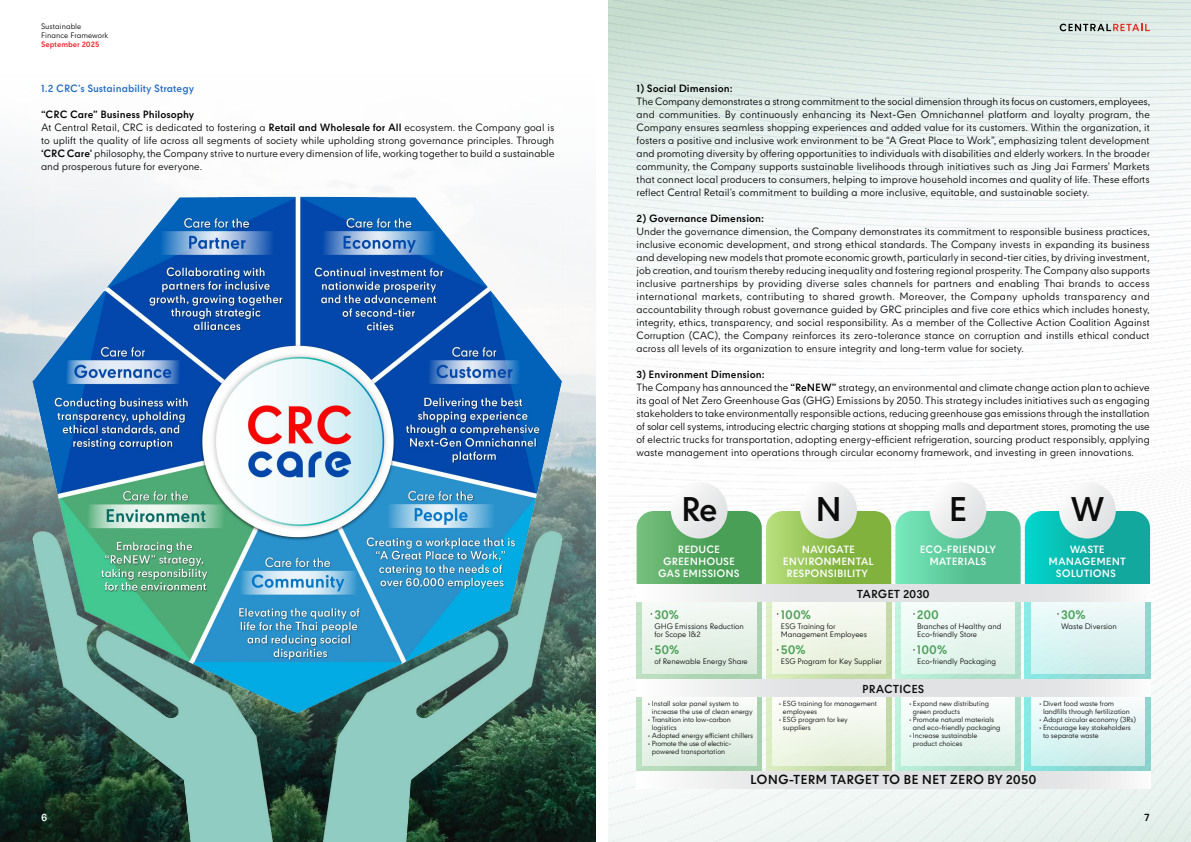
<style>
.page{position:relative;width:1191px;height:842px;background:#fff}
.page>*{position:absolute;margin:0;border:0;box-sizing:border-box;transform-origin:0 0}
.t1{font:700 32.4px "CPN";color:#0c0c0c}
.t2{font:700 12.4px "CPN";color:#0c0c0c}
.t3{font:700 11.9px "CPN";color:#489f55}
.t4{font:700 11px "CPN";color:#0c0c0c}
.t5{font:10px/13px "CPN";color:#000}
.t6{font:700 10px/12px "CPN";color:#fff;text-align:center}
.t7{font:700 10px "CPN";color:#000}
.t8{font:700 10px "CPN";color:#256ec3}
.t9{font:7.6px/8.9px "CPN";letter-spacing:-.01em;color:#0c0c0c}
.t10{font:7.5px/9px "CPN";color:#000}
.t11{font:700 7.5px "CPN";color:#ed1d24}
.t12{font:7px/8px "CPN";letter-spacing:-.01em;color:#0c0c0c}
.s1{font-weight:700}
</style>
<div class="page">
<img style="left:0;top:149px;width:596px;height:660px">
<img style="left:608px;top:0;width:583px;height:842px">
<img style="left:3px;top:192px;width:589px;height:650px">
<svg style="left:636px;top:696px;width:126px;height:75px;background:#b9dbbf"></svg>
<svg style="left:766px;top:696px;width:125px;height:75px;background:#cfe3b6"></svg>
<svg style="left:895px;top:696px;width:125px;height:75px;background:#b5e6d2"></svg>
<svg style="left:1024px;top:696px;width:126px;height:75px;background:#91ded9"></svg>
<svg style="left:901px;top:696px;width:114px;height:69px"></svg>
<svg style="left:1031px;top:696px;width:113px;height:69px"></svg>
<svg style="left:643px;top:696px;width:113px;height:69px"></svg>
<svg style="left:772px;top:696px;width:113px;height:69px"></svg>
<svg style="left:636px;top:602px;width:126px;height:77px;background:#bbdcbf"></svg>
<div style="left:766px;top:586px;width:125px;height:93px;background:linear-gradient(to right,#d9ecbe,#bed59f)"></div>
<div style="left:895px;top:586px;width:125px;height:93px;background:linear-gradient(to right,#bdf0db,#abdac6)"></div>
<svg style="left:1024px;top:602px;width:126px;height:77px;background:#95e0dc"></svg>
<div style="left:901px;top:574px;width:114px;height:99px;background:#e9f7f1"></div>
<svg style="left:1031px;top:602px;width:113px;height:71px;background:#ddf3f2"></svg>
<div style="left:643px;top:574px;width:113px;height:99px;background:linear-gradient(to right,#ebf5ec,#e5f0e7)"></div>
<svg style="left:772px;top:602px;width:113px;height:71px"></svg>
<svg style="left:636px;top:511px;width:514px;height:74px;background:#60be87"></svg>
<div style="left:800px;top:482px;width:57px;height:56px;background:linear-gradient(to right,#f7f7f7,#e1e2e3);border-radius:28px"></div>
<div style="left:929px;top:482px;width:57px;height:56px;background:linear-gradient(to right,#f5f7f6,#e2e2e4);border-radius:28px"></div>
<div style="left:1059px;top:482px;width:56px;height:56px;background:linear-gradient(to right,#f6f7f7,#e2e2e3);border-radius:28px"></div>
<div style="left:671px;top:482px;width:56px;height:56px;background:linear-gradient(to right,#f7f7f7,#e1e2e3);border-radius:28px"></div>
<svg style="left:636px;top:585px;width:514px;height:17px"></svg>
<svg style="left:636px;top:679px;width:514px;height:17px"></svg>
<svg style="left:636px;top:771px;width:514px;height:17px"></svg>
<svg style="left:1059px;top:24px;width:90px;height:7px"></svg>
<p class="t10" style="left:41px;top:23px;width:69px">Sustainable<br>Finance Framework</p>
<p class="t11" style="left:41px;top:40px;width:60px">September 2025</p>
<p class="t8" style="left:41px;top:83px;width:154px">1.2 CRC’s Sustainability Strategy</p>
<p class="t5" style="left:41px;top:109px;width:515px"><span class="s1">“CRC Care” Business Philosophy<br></span>At Central Retail, CRC is dedicated to fostering a <span class="s1">Retail and Wholesale for All</span> ecosystem. the Company goal is to uplift the quality of life across all segments of society while upholding strong governance principles. Through <span class="s1">‘CRC Care’</span> philosophy, the Company strive to nurture every dimension of life, working together to build a sustainable and prosperous future for everyone.</p>
<p class="t7" style="left:636px;top:83px;width:97px">1) Social Dimension:</p>
<p class="t5" style="left:636px;top:96px;width:515px;text-align:justify">The Company demonstrates a strong commitment to the social dimension through its focus on customers, employees, and communities. By continuously enhancing its Next-Gen Omnichannel platform and loyalty program, the Company ensures seamless shopping experiences and added value for its customers. Within the organization, it fosters a positive and inclusive work environment to be “A Great Place to Work”, emphasizing talent development and promoting diversity by offering opportunities to individuals with disabilities and elderly workers. In the broader community, the Company supports sustainable livelihoods through initiatives such as Jing Jai Farmers’ Markets that connect local producers to consumers, helping to improve household incomes and quality of life. These efforts reflect Central Retail’s commitment to building a more inclusive, equitable, and sustainable society.</p>
<p class="t7" style="left:636px;top:213px;width:129px">2) Governance Dimension:</p>
<p class="t5" style="left:636px;top:226px;width:515px;text-align:justify">Under the governance dimension, the Company demonstrates its commitment to responsible business practices, inclusive economic development, and strong ethical standards. The Company invests in expanding its business and developing new models that promote economic growth, particularly in second-tier cities, by driving investment, job creation, and tourism thereby reducing inequality and fostering regional prosperity. The Company also supports inclusive partnerships by providing diverse sales channels for partners and enabling Thai brands to access international markets, contributing to shared growth. Moreover, the Company upholds transparency and accountability through robust governance guided by GRC principles and five core ethics which includes honesty, integrity, ethics, transparency, and social responsibility. As a member of the Collective Action Coalition Against Corruption (CAC), the Company reinforces its zero-tolerance stance on corruption and instills ethical conduct across all levels of its organization to ensure integrity and long-term value for society.</p>
<p class="t5" style="left:636px;top:369px;width:515px"><span class="s1">3) Environment Dimension:<br></span>The Company has announced the <span class="s1">“ReNEW”</span> strategy, an environmental and climate change action plan to achieve its goal of Net Zero Greenhouse Gas (GHG) Emissions by 2050. This strategy includes initiatives such as engaging stakeholders to take environmentally responsible actions, reducing greenhouse gas emissions through the installation of solar cell systems, introducing electric charging stations at shopping malls and department stores, promoting the use of electric trucks for transportation, adopting energy-efficient refrigeration, sourcing product responsibly, applying waste management into operations through circular economy framework, and investing in green innovations.</p>
<h1 class="t1" style="left:681px;top:491px;width:38px">Re</h1>
<h1 class="t1" style="left:815px;top:491px;width:29px">N</h1>
<h1 class="t1" style="left:948px;top:491px;width:21px">E</h1>
<h1 class="t1" style="left:1070px;top:491px;width:36px">W</h1>
<p class="t6" style="left:658px;top:544px;width:83px">REDUCE<br>GREENHOUSE<br>GAS EMISSIONS</p>
<p class="t6" style="left:783px;top:544px;width:92px">NAVIGATE<br>ENVIRONMENTAL<br>RESPONSIBILITY</p>
<p class="t6" style="left:919px;top:544px;width:78px">ECO-FRIENDLY<br>MATERIALS</p>
<p class="t6" style="left:1048px;top:544px;width:79px">WASTE<br>MANAGEMENT<br>SOLUTIONS</p>
<p class="t4" style="left:857px;top:588px;width:74px">TARGET 2030</p>
<p class="t3" style="left:654px;top:607px;width:26px">30%</p>
<p class="t9" style="left:650px;top:610px;width:4px">•</p>
<p class="t3" style="left:780px;top:607px;width:32px">100%</p>
<p class="t9" style="left:777px;top:610px;width:4px">•</p>
<p class="t3" style="left:917px;top:607px;width:23px">200</p>
<p class="t9" style="left:1057px;top:610px;width:4px">•</p>
<p class="t3" style="left:1061px;top:607px;width:26px">30%</p>
<p class="t9" style="left:913px;top:610px;width:4px">•</p>
<p class="t9" style="left:654px;top:622px;width:91px">GHG Emissions Reduction for Scope 1&amp;2</p>
<p class="t9" style="left:781px;top:622px;width:88px">ESG Training for<br>Management Employees</p>
<p class="t9" style="left:917px;top:622px;width:86px">Branches of Healthy and<br>Eco-friendly Store</p>
<p class="t9" style="left:1061px;top:622px;width:57px">Waste Diversion</p>
<p class="t3" style="left:654px;top:643px;width:26px">50%</p>
<p class="t9" style="left:650px;top:645px;width:4px">•</p>
<p class="t3" style="left:780px;top:643px;width:26px">50%</p>
<p class="t9" style="left:777px;top:646px;width:4px">•</p>
<p class="t3" style="left:917px;top:643px;width:32px">100%</p>
<p class="t9" style="left:913px;top:645px;width:4px">•</p>
<p class="t9" style="left:654px;top:657px;width:95px">of Renewable Energy Share</p>
<p class="t9" style="left:781px;top:658px;width:102px">ESG Program for Key Supplier</p>
<p class="t9" style="left:917px;top:657px;width:80px">Eco-friendly Packaging</p>
<p class="t4" style="left:862px;top:682px;width:64px">PRACTICES</p>
<p class="t12" style="left:652px;top:700px;width:102px;text-indent:-4px">• Install solar panel system to increase the use of clean energy</p>
<p class="t12" style="left:652px;top:716px;width:80px;text-indent:-4px">• Transition into low-carbon logistics</p>
<p class="t12" style="left:648px;top:732px;width:106px">• Adopted energy efficient chillers</p>
<p class="t12" style="left:648px;top:740px;width:85px;text-align:center">• Promote the use of electric&shy;powered transportation</p>
<p class="t12" style="left:783px;top:700px;width:96px;text-indent:-4px">• ESG training for management employees</p>
<p class="t12" style="left:783px;top:716px;width:66px;text-indent:-4px">• ESG program for key suppliers</p>
<p class="t12" style="left:913px;top:700px;width:78px;text-indent:-4px">• Expand new distributing green products</p>
<p class="t12" style="left:913px;top:716px;width:89px;text-indent:-4px">• Promote natural materials and eco-friendly packaging</p>
<p class="t12" style="left:913px;top:732px;width:66px;text-indent:-4px">• Increase sustainable product choices</p>
<p class="t12" style="left:1043px;top:700px;width:88px;text-indent:-4px">• Divert food waste from landfills through fertilization</p>
<p class="t12" style="left:1039px;top:716px;width:98px">• Adopt circular economy (3Rs)</p>
<p class="t12" style="left:1043px;top:724px;width:89px;text-indent:-4px">• Encourage key stakeholders to separate waste</p>
<p class="t2" style="left:750px;top:773px;width:288px">LONG-TERM TARGET TO BE NET ZERO BY 2050</p>
<p class="t6" style="left:41px;top:811px;width:8px">6</p>
<p class="t7" style="left:1144px;top:812px;width:7px">7</p>
</div>
